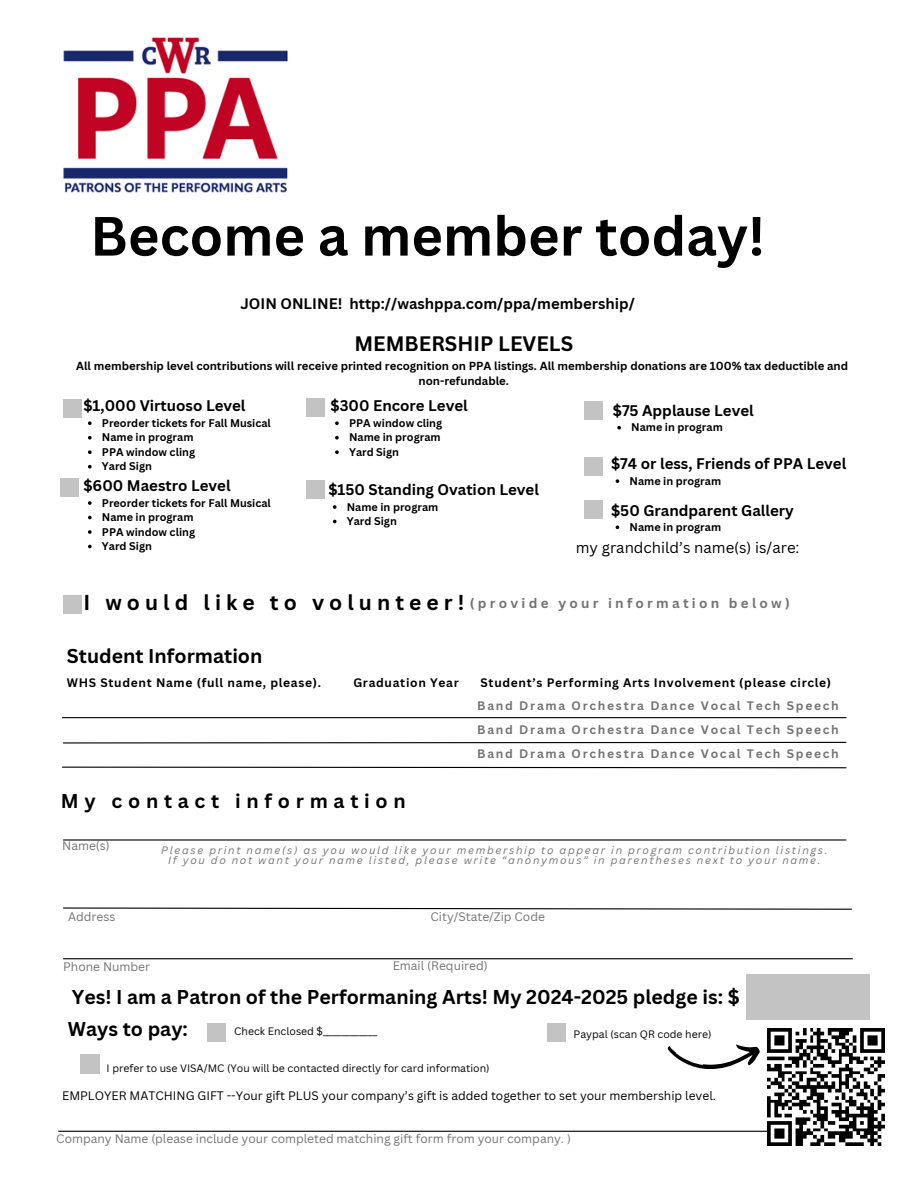
<style>
.page{position:relative;width:918px;height:1188px;background:#fff}
.page>*{position:absolute;margin:0;border:0;box-sizing:border-box;transform-origin:0 0}
.t1{font:700 54px "Canva Sans";color:#000}
.t2{font:700 21px "Canva Sans";letter-spacing:.24em;color:#000}
.t3{font:700 20.4px "Canva Sans";color:#000}
.t4{font:700 19.5px "Canva Sans";color:#000}
.t5{font:700 19.5px "Canva Sans";letter-spacing:.295em;color:#000}
.t6{font:700 15px "Canva Sans";color:#000}
.t7{font:15px "Canva Sans";color:#000}
.t8{font:700 14.85px "Canva Sans";color:#000400}
.t9{font:700 13.5px "Canva Sans";letter-spacing:.24em;color:#737373}
.t10{font:12px "Canva Sans";color:#737373}
.t11{font:700 12px/24px "Canva Sans";letter-spacing:.145em;color:#737373;text-align:justify}
.t12{font:700 12px "Canva Sans";letter-spacing:.06em;color:#000}
.t13{font:12px "Canva Sans";color:#000}
.t14{font:700 11.4px/15.1px "Canva Sans";color:#000;text-align:center}
.t15{font:700 10.8px "Canva Sans";color:#000}
.t16{font:italic 10.5px "Canva Sans";letter-spacing:.16em;color:#737373}
.t17{font:10.5px "Canva Sans";color:#000}
</style>
<div class="page">
<img style="left:63px;top:37px;width:225px;height:156px">
<svg style="left:88px;top:421px;width:4px;height:4px"></svg>
<svg style="left:88px;top:436px;width:4px;height:4px"></svg>
<svg style="left:88px;top:450px;width:4px;height:4px"></svg>
<svg style="left:88px;top:465px;width:4px;height:4px"></svg>
<hr style="left:63px;top:839px;width:783px;height:2px;background:#000">
<svg style="left:63px;top:907px;width:789px;height:3px"></svg>
<hr style="left:63px;top:958px;width:790px;height:1px;background:#000">
<svg style="left:63px;top:741px;width:784px;height:3px"></svg>
<svg style="left:62px;top:766px;width:785px;height:3px"></svg>
<hr style="left:62px;top:717px;width:784px;height:1px;background:#000">
<hr style="left:58px;top:1131px;width:795px;height:1px;background:#000">
<svg style="left:667px;top:1044px;width:93px;height:26px"></svg>
<svg style="left:88px;top:501px;width:4px;height:4px"></svg>
<svg style="left:88px;top:516px;width:4px;height:3px"></svg>
<svg style="left:88px;top:530px;width:4px;height:4px"></svg>
<svg style="left:88px;top:545px;width:4px;height:3px"></svg>
<svg style="left:335px;top:421px;width:4px;height:4px"></svg>
<svg style="left:335px;top:436px;width:4px;height:4px"></svg>
<svg style="left:335px;top:450px;width:4px;height:4px"></svg>
<svg style="left:333px;top:505px;width:4px;height:4px"></svg>
<svg style="left:333px;top:520px;width:4px;height:3px"></svg>
<svg style="left:617px;top:426px;width:4px;height:4px"></svg>
<svg style="left:616px;top:479px;width:3px;height:4px"></svg>
<img style="left:767px;top:1029px;width:117px;height:117px">
<p class="t1" style="left:90px;top:198px;width:676px">Become a member today!</p>
<p class="t8" style="left:240px;top:293px;width:396px">JOIN ONLINE! http://washppa.com/ppa/membership/</p>
<p class="t3" style="left:354px;top:329px;width:220px">MEMBERSHIP LEVELS</p>
<p class="t14" style="left:76px;top:358px;width:774px">All membership level contributions will receive printed recognition on PPA listings. All membership donations are 100% tax deductible and non-refundable.</p>
<h3 class="t6" style="left:83px;top:395px;width:164px">$1,000 Virtuoso Level</h3>
<h6 class="t15" style="left:102px;top:415px;width:171px">Preorder tickets for Fall Musical</h6>
<p class="t15" style="left:102px;top:430px;width:93px">Name in program</p>
<p class="t15" style="left:102px;top:444px;width:95px">PPA window cling</p>
<h3 class="t15" style="left:102px;top:459px;width:52px">Yard Sign</h3>
<p class="t6" style="left:83px;top:475px;width:149px">$600 Maestro Level</p>
<h3 class="t15" style="left:102px;top:495px;width:171px">Preorder tickets for Fall Musical</h3>
<p class="t15" style="left:102px;top:510px;width:93px">Name in program</p>
<p class="t15" style="left:102px;top:524px;width:95px">PPA window cling</p>
<h3 class="t15" style="left:102px;top:539px;width:52px">Yard Sign</h3>
<p class="t6" style="left:331px;top:395px;width:139px">$300 Encore Level</p>
<p class="t15" style="left:349px;top:415px;width:95px">PPA window cling</p>
<h3 class="t15" style="left:349px;top:430px;width:93px">Name in program</h3>
<p class="t15" style="left:349px;top:444px;width:52px">Yard Sign</p>
<p class="t6" style="left:328px;top:479px;width:212px">$150 Standing Ovation Level</p>
<h3 class="t15" style="left:347px;top:499px;width:93px">Name in program</h3>
<p class="t15" style="left:347px;top:514px;width:52px">Yard Sign</p>
<p class="t6" style="left:613px;top:400px;width:143px">$75 Applause Level</p>
<h4 class="t15" style="left:631px;top:420px;width:93px">Name in program</h4>
<p class="t6" style="left:611px;top:453px;width:237px">$74 or less, Friends of PPA Level</p>
<h2 class="t15" style="left:630px;top:473px;width:93px">Name in program</h2>
<h5 class="t6" style="left:611px;top:500px;width:184px">$50 Grandparent Gallery</h5>
<h2 class="t15" style="left:630px;top:519px;width:93px">Name in program</h2>
<p class="t7" style="left:576px;top:537px;width:225px">my grandchild’s name(s) is/are:</p>
<p class="t2" style="left:83px;top:587px;width:382px">I would like to volunteer!</p>
<p class="t4" style="left:67px;top:642px;width:197px">Student Information</p>
<p class="t12" style="left:67px;top:674px;width:256px">WHS Student Name (full name, please).</p>
<p class="t12" style="left:353px;top:674px;width:107px">Graduation Year</p>
<p class="t12" style="left:481px;top:674px;width:352px">Student’s Performing Arts Involvement (please circle)</p>
<h2 class="t9" style="left:470px;top:593px;width:322px">(provide your information below)</h2>
<p class="t5" style="left:61px;top:787px;width:347px">My contact information</p>
<p class="t11" style="left:477px;top:694px;width:363px">Band Drama Orchestra Dance Vocal Tech Speech Band Drama Orchestra Dance Vocal Tech Speech Band Drama Orchestra Dance Vocal Tech Speech</p>
<h2 class="t10" style="left:62px;top:837px;width:49px">Name(s)</h2>
<h6 class="t16" style="left:161px;top:843px;width:668px">Please print name(s) as you would like your membership to appear in program contribution listings.</h6>
<h6 class="t16" style="left:168px;top:853px;width:654px">If you do not want your name listed, please write “anonymous” in parentheses next to your name.</h6>
<p class="t10" style="left:68px;top:908px;width:49px">Address</p>
<p class="t10" style="left:431px;top:908px;width:116px">City/State/Zip Code</p>
<p class="t10" style="left:63px;top:958px;width:88px">Phone Number</p>
<p class="t10" style="left:393px;top:957px;width:97px">Email (Required)</p>
<p class="t4" style="left:72px;top:983px;width:669px">Yes! I am a Patron of the Performaning Arts! My 2024-2025 pledge is: $</p>
<p class="t4" style="left:68px;top:1016px;width:122px">Ways to pay:</p>
<p class="t17" style="left:574px;top:1027px;width:139px">Paypal (scan QR code here)</p>
<p class="t17" style="left:107px;top:1061px;width:385px">I prefer to use VISA/MC (You will be contacted directly for card information)</p>
<p class="t17" style="left:234px;top:1024px;width:144px">Check Enclosed $____________</p>
<p class="t13" style="left:62px;top:1087px;width:655px">EMPLOYER MATCHING GIFT --Your gift PLUS your company’s gift is added together to set your membership level.</p>
<h2 class="t10" style="left:56px;top:1130px;width:516px">Company Name (please include your completed matching gift form from your company. )</h2>
</div>
